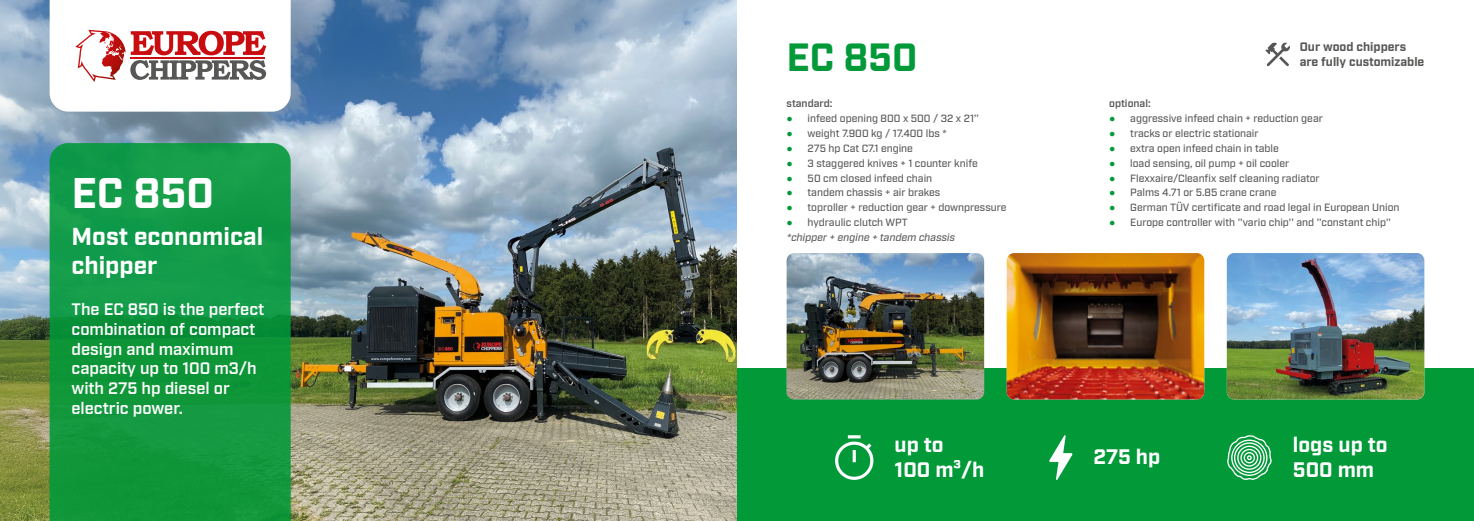
<style>
.page{position:relative;width:1474px;height:521px;background:#fff}
.page>*{position:absolute;margin:0;border:0;box-sizing:border-box;transform-origin:0 0}
.t1{font:700 42.88px "Industry";color:#fff}
.t2{font:700 39.38px "Industry";color:#029939}
.t3{font:700 24.5px/28.9px "Industry";color:#fff}
.t4{font:700 21px/25.2px "Industry";color:#fff}
.t5{font:600 16.62px/19.9px "Industry";color:#fff}
.t6{font:700 12.25px/14.7px "Industry";color:#575756}
.t7{font:500 10.5px "Industry";color:#575756}
.t8{font:italic 500 10.5px/14.9px "Industry";color:#575756}
.t9{font:600 10.5px "Industry";color:#575756}
.s1{font-family:"Arial";font-weight:400;color:#029939}
.s2{font-family:"Arial";font-weight:400;font-style:normal;color:#029939}
.s3{font-style:normal}
</style>
<div class="page">
<div style="left:737px;top:368px;width:736px;height:153px;background:#029939"></div>
<img style="left:0;top:0;width:737px;height:521px">
<svg style="left:50px;top:143px;width:241px;height:378px;fill:#119943"></svg>
<svg style="left:50px;top:0;width:241px;height:112px"></svg>
<svg style="left:835px;top:435px;width:38px;height:45px"></svg>
<svg style="left:1049px;top:435px;width:23px;height:45px"></svg>
<svg style="left:1227px;top:435px;width:44px;height:45px"></svg>
<img style="left:786px;top:253px;width:198px;height:146px">
<img style="left:1006px;top:253px;width:198px;height:146px">
<img style="left:1226px;top:253px;width:198px;height:146px">
<svg style="left:1265px;top:43px;width:24px;height:23px"></svg>
<h1 class="t1" style="left:71px;top:167px;width:144px">EC 850</h1>
<h3 class="t3" style="left:71px;top:223px;width:193px">Most economical chipper</h3>
<h3 class="t5" style="left:71px;top:299px;width:194px">The EC 850 is the perfect combination of compact design and maximum capacity up to 100 m3/h with 275 hp diesel or electric power.</h3>
<h2 class="t2" style="left:786px;top:34px;width:132px">EC 850</h2>
<p class="t9" style="left:786px;top:97px;width:47px">standard:</p>
<p class="t7" style="left:786px;top:112px;width:194px"><span class="s1">●</span> infeed opening 800 x 500 / 32 x 21’’</p>
<p class="t7" style="left:786px;top:127px;width:162px"><span class="s1">●</span> weight 7.900 kg / 17.400 lbs *</p>
<p class="t7" style="left:786px;top:142px;width:128px"><span class="s1">●</span> 275 hp Cat C7.1 engine</p>
<p class="t7" style="left:786px;top:157px;width:193px"><span class="s1">●</span> 3 staggered knives + 1 counter knife</p>
<p class="t7" style="left:786px;top:172px;width:147px"><span class="s1">●</span> 50 cm closed infeed chain</p>
<p class="t7" style="left:786px;top:187px;width:155px"><span class="s1">●</span> tandem chassis + air brakes</p>
<p class="t7" style="left:786px;top:201px;width:221px"><span class="s1">●</span> toproller + reduction gear + downpressure</p>
<p class="t8" style="left:786px;top:215px;width:172px"><span class="s2">●</span> <span class="s3">hydraulic clutch WPT </span>*chipper+ engine + tandem chassis</p>
<p class="t6" style="left:1299px;top:40px;width:126px">Our wood chippers are fully customizable</p>
<p class="t9" style="left:1109px;top:97px;width:43px">optional:</p>
<p class="t7" style="left:1109px;top:112px;width:215px"><span class="s1">●</span> aggressive infeed chain + reduction gear</p>
<p class="t7" style="left:1109px;top:127px;width:151px"><span class="s1">●</span> tracks or electric stationair</p>
<p class="t7" style="left:1109px;top:142px;width:171px"><span class="s1">●</span> extra open infeed chain in table</p>
<p class="t7" style="left:1109px;top:157px;width:182px"><span class="s1">●</span> load sensing, oil pump + oil cooler</p>
<p class="t7" style="left:1109px;top:172px;width:212px"><span class="s1">●</span> Flexxaire/Cleanfix self cleaning radiator</p>
<p class="t7" style="left:1109px;top:187px;width:169px"><span class="s1">●</span> Palms 4.71 or 5.85 crane crane</p>
<p class="t7" style="left:1109px;top:201px;width:292px"><span class="s1">●</span> German TÜV certificate and road legal in European Union</p>
<p class="t7" style="left:1109px;top:216px;width:283px"><span class="s1">●</span> Europe controller with ''vario chip'' and ''constant chip''</p>
<h3 class="t4" style="left:894px;top:433px;width:91px">up to<br>100 m³/h</h3>
<h3 class="t4" style="left:1292px;top:433px;width:96px">logs up to<br>500 mm</h3>
<h3 class="t4" style="left:1093px;top:445px;width:68px">275 hp</h3>
</div>
